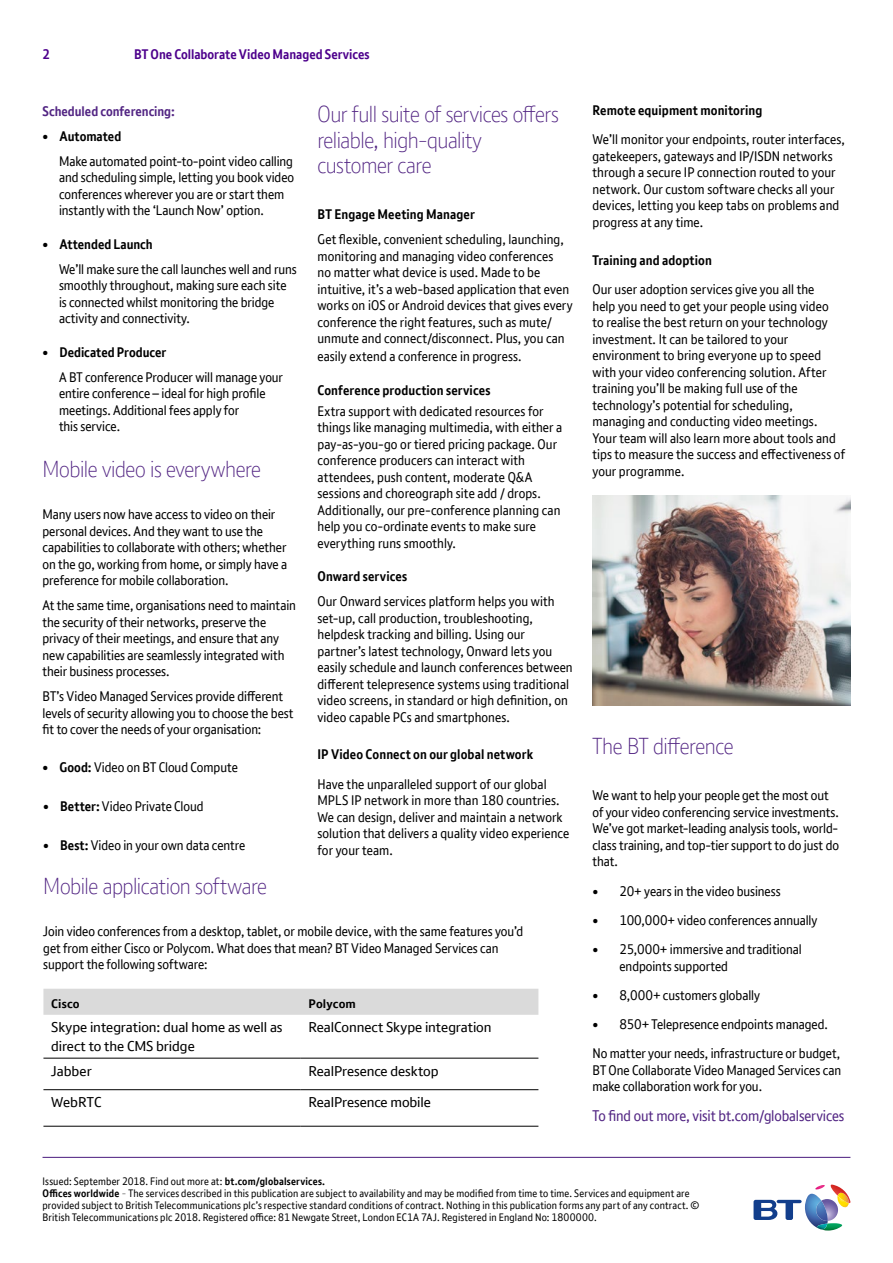
<style>
.page{position:relative;width:893px;height:1263px;background:#fff}
.page>*{position:absolute;margin:0;border:0;box-sizing:border-box;transform-origin:0 0}
.Body_copy_BT_Light_9{font:300 22.5px/25.5px "BT Font";letter-spacing:-.02em;color:#522583}
.Body_copy_BT_Light_9-2{font:15px "BT Font";letter-spacing:-.005em;color:#522583}
.Body_bullets_BT_Ligh{font:13.8px/18.9px "BT Font";letter-spacing:-.005em;color:#000;scale:1.1 1}
.Table_body_BT_Light{font:13.8px "BT Font";letter-spacing:.005em;color:#000;scale:1.1 1}
.Body_heading_BT_Bold{font:13.5px/16.5px "BT Font";letter-spacing:.005em;color:#000}
.Body_copy_BT_Light_9-3{font:13.5px/16.5px "BT Font";letter-spacing:-.005em;color:#000}
.Body_bullets_BT_Ligh-2{font:13.5px/16.5px "BT Font";letter-spacing:-.005em;color:#000}
.Body_heading_BT_Bold-2{font:700 13.5px "BT Font";letter-spacing:.005em;color:#000}
.Page_No_s{font:700 13.5px "BT Font";color:#4d008c}
.Body_copy_BT_Light_9-4{font:700 13.5px "BT Font";letter-spacing:.01em;color:#000}
.Body_bullets_BT_Ligh-3{font:700 13.5px "BT Font";color:#522583}
.Table_body_BT_Light-2{font:700 12.15px "BT Font";letter-spacing:.01em;color:#000;scale:1.1 1}
.Table_subhead_BT_Bol{font:700 12.15px "BT Font";letter-spacing:.015em;color:#000;scale:1.1 1}
.Body_heading_BT_Bold-3{font:10.5px/12px "BT Font";letter-spacing:.015em;color:#000}
.s1{font-weight:700}
.s2{font-weight:300}
</style>
<div class="page">
<svg style="left:753px;top:1184px;width:97px;height:46px"></svg>
<div style="left:43px;top:989px;width:495px;height:26px;background:#dadada"></div>
<hr style="left:43px;top:1058px;width:258px;height:1px;background:#000">
<hr style="left:301px;top:1058px;width:237px;height:1px;background:#000">
<hr style="left:43px;top:1089px;width:258px;height:1px;background:#000">
<hr style="left:301px;top:1089px;width:237px;height:1px;background:#000">
<hr style="left:43px;top:1126px;width:258px;height:1px;background:#000">
<hr style="left:301px;top:1126px;width:237px;height:1px;background:#000">
<img style="left:592px;top:496px;width:258px;height:210px">
<hr style="left:43px;top:1157px;width:807px;height:1px;background:#522583">
<p class="Page_No_s" style="left:43px;top:45px;width:9px">2</p>
<p class="Page_No_s" style="left:134px;top:45px;width:237px">BT One Collaborate Video Managed Services</p>
<p class="Body_bullets_BT_Ligh-3" style="left:43px;top:102px;width:134px">Scheduled conferencing:</p>
<p class="Body_heading_BT_Bold-2" style="left:43px;top:127px;width:80px">• Automated</p>
<p class="Body_bullets_BT_Ligh-2" style="left:59px;top:153px;width:237px">Make automated point-to-point video calling and scheduling simple, letting you book video conferences wherever you are or start them instantly with the ‘Launch Now’ option.</p>
<p class="Body_heading_BT_Bold-2" style="left:43px;top:235px;width:112px">• Attended Launch</p>
<p class="Body_bullets_BT_Ligh-2" style="left:59px;top:261px;width:239px">We’ll make sure the call launches well and runs smoothly throughout, making sure each site is connected whilst monitoring the bridge activity and connectivity.</p>
<p class="Body_heading_BT_Bold-2" style="left:43px;top:343px;width:125px">• Dedicated Producer</p>
<p class="Body_copy_BT_Light_9-3" style="left:59px;top:369px;width:225px">A BT conference Producer will manage your entire conference – ideal for high profile meetings. Additional fees apply for<br>this service.</p>
<p class="Body_copy_BT_Light_9" style="left:43px;top:456px;width:220px">Mobile video is everywhere</p>
<p class="Body_copy_BT_Light_9-3" style="left:43px;top:506px;width:246px">Many users now have access to video on their personal devices. And they want to use the capabilities to collaborate with others; whether on the go, working from home, or simply have a preference for mobile collaboration.</p>
<p class="Body_copy_BT_Light_9-3" style="left:43px;top:597px;width:255px">At the same time, organisations need to maintain the security of their networks, preserve the privacy of their meetings, and ensure that any new capabilities are seamlessly integrated with their business processes.</p>
<p class="Body_copy_BT_Light_9-3" style="left:43px;top:688px;width:252px">BT’s Video Managed Services provide different levels of security allowing you to choose the best fit to cover the needs of your organisation:</p>
<p class="Body_heading_BT_Bold" style="left:43px;top:758px;width:197px"><span class="s1">• Good:</span> Video on BT Cloud Compute</p>
<p class="Body_heading_BT_Bold" style="left:43px;top:797px;width:162px"><span class="s1">• Better:</span> Video Private Cloud</p>
<p class="Body_heading_BT_Bold" style="left:43px;top:837px;width:204px"><span class="s1">• Best:</span> Video in your own data centre</p>
<p class="Body_copy_BT_Light_9" style="left:317px;top:101px;width:243px">Our full suite of services offers reliable, high-quality customer care</p>
<p class="Body_copy_BT_Light_9-4" style="left:317px;top:206px;width:159px">BT Engage Meeting Manager</p>
<p class="Body_heading_BT_Bold" style="left:317px;top:231px;width:257px">Get flexible, convenient scheduling, launching, monitoring and managing video conferences<br>no matter what device is used. Made to be intuitive, it’s a web-based application that even works on iOS or Android devices that gives every conference the right features, such as mute/ unmute and connect/disconnect. Plus, you can</p>
<p class="Body_heading_BT_Bold" style="left:317px;top:348px;width:206px">easily extend a conference in progress.</p>
<p class="Body_heading_BT_Bold-2" style="left:317px;top:381px;width:174px">Conference production services</p>
<p class="Body_heading_BT_Bold" style="left:317px;top:402px;width:246px">Extra support with dedicated resources for things like managing multimedia, with either a pay-as-you-go or tiered pricing package. Our conference producers can interact with attendees, push content, moderate Q&amp;A sessions and choreograph site add / drops.<br>Additionally, our pre-conference planning can help you co-ordinate events to make sure everything runs smoothly.</p>
<p class="Body_heading_BT_Bold-2" style="left:317px;top:567px;width:91px">Onward services</p>
<p class="Body_heading_BT_Bold" style="left:317px;top:593px;width:257px">Our Onward services platform helps you with set-up, call production, troubleshooting, helpdesk tracking and billing. Using our partner’s latest technology, Onward lets you easily schedule and launch conferences between different telepresence systems using traditional video screens, in standard or high definition, on video capable PCs and smartphones.</p>
<p class="Body_heading_BT_Bold-2" style="left:317px;top:746px;width:217px">IP Video Connect on our global network</p>
<p class="Body_heading_BT_Bold" style="left:317px;top:775px;width:253px">Have the unparalleled support of our global MPLS IP network in more than 180 countries.<br>We can design, deliver and maintain a network solution that delivers a quality video experience for your team.</p>
<p class="Body_copy_BT_Light_9" style="left:43px;top:873px;width:225px">Mobile application software</p>
<p class="Body_copy_BT_Light_9-3" style="left:43px;top:923px;width:481px">Join video conferences from a desktop, tablet, or mobile device, with the same features you’d get from either Cisco or Polycom. What does that mean? BT Video Managed Services can support the following software:</p>
<p class="Table_subhead_BT_Bol" style="left:51px;top:995px;width:27px">Cisco</p>
<p class="Table_body_BT_Light-2" style="left:309px;top:995px;width:45px">Polycom</p>
<p class="Body_bullets_BT_Ligh" style="left:51px;top:1018px;width:212px">Skype integration: dual home as well as direct to the CMS bridge</p>
<p class="Body_bullets_BT_Ligh" style="left:309px;top:1018px;width:168px">RealConnect Skype integration</p>
<p class="Table_body_BT_Light" style="left:51px;top:1062px;width:38px">Jabber</p>
<p class="Body_bullets_BT_Ligh" style="left:309px;top:1061px;width:120px">RealPresence desktop</p>
<p class="Table_body_BT_Light" style="left:51px;top:1093px;width:47px">WebRTC</p>
<p class="Body_bullets_BT_Ligh" style="left:309px;top:1093px;width:113px">RealPresence mobile</p>
<p class="Body_heading_BT_Bold-2" style="left:592px;top:102px;width:171px">Remote equipment monitoring</p>
<p class="Body_heading_BT_Bold" style="left:592px;top:131px;width:254px">We’ll monitor your endpoints, router interfaces, gatekeepers, gateways and IP/ISDN networks through a secure IP connection routed to your network. Our custom software checks all your devices, letting you keep tabs on problems and progress at any time.</p>
<p class="Body_heading_BT_Bold-2" style="left:592px;top:251px;width:121px">Training and adoption</p>
<p class="Body_heading_BT_Bold" style="left:592px;top:281px;width:254px">Our user adoption services give you all the<br>help you need to get your people using video<br>to realise the best return on your technology investment. It can be tailored to your environment to bring everyone up to speed with your video conferencing solution. After training you’ll be making full use of the technology’s potential for scheduling, managing and conducting video meetings.<br>Your team will also learn more about tools and tips to measure the success and effectiveness of your programme.</p>
<p class="Body_copy_BT_Light_9" style="left:592px;top:733px;width:143px">The BT difference</p>
<p class="Body_copy_BT_Light_9-3" style="left:592px;top:787px;width:248px">We want to help your people get the most out of your video conferencing service investments.<br>We’ve got market-leading analysis tools, world&shy;class training, and top-tier support to do just do that.</p>
<p class="Body_heading_BT_Bold" style="left:592px;top:882px;width:190px">• 20+ years in the video business</p>
<p class="Body_heading_BT_Bold" style="left:592px;top:912px;width:227px">• 100,000+ video conferences annually</p>
<p class="Body_heading_BT_Bold" style="left:619px;top:941px;width:184px;text-indent:-27px">• 25,000+ immersive and traditional endpoints supported</p>
<p class="Body_heading_BT_Bold" style="left:592px;top:987px;width:169px">• 8,000+ customers globally</p>
<p class="Body_heading_BT_Bold" style="left:592px;top:1016px;width:237px">• 850+ Telepresence endpoints managed.</p>
<p class="Body_copy_BT_Light_9-3" style="left:592px;top:1045px;width:250px;text-align:justify">No matter your needs, infrastructure or budget, BT One Collaborate Video Managed Services can make collaboration work for you.</p>
<p class="Body_copy_BT_Light_9-2" style="left:592px;top:1105px;width:253px">To find out more, visit bt.com/globalservices</p>
<p class="Body_heading_BT_Bold-3" style="left:43px;top:1175px;width:658px">Issued: September 2018. Find out more at: <span class="s1">bt.com/globalservices.<br>Offices worldwide</span> <span class="s2">-</span> The services described in this publication are subject to availability and may be modified from time to time. Services and equipment are provided subject to British Telecommunications plc’s respective standard conditions of contract. Nothing in this publication forms any part of any contract. © British Telecommunications plc 2018. Registered office: 81 Newgate Street, London EC1A 7AJ. Registered in England No: 1800000.</p>
</div>
